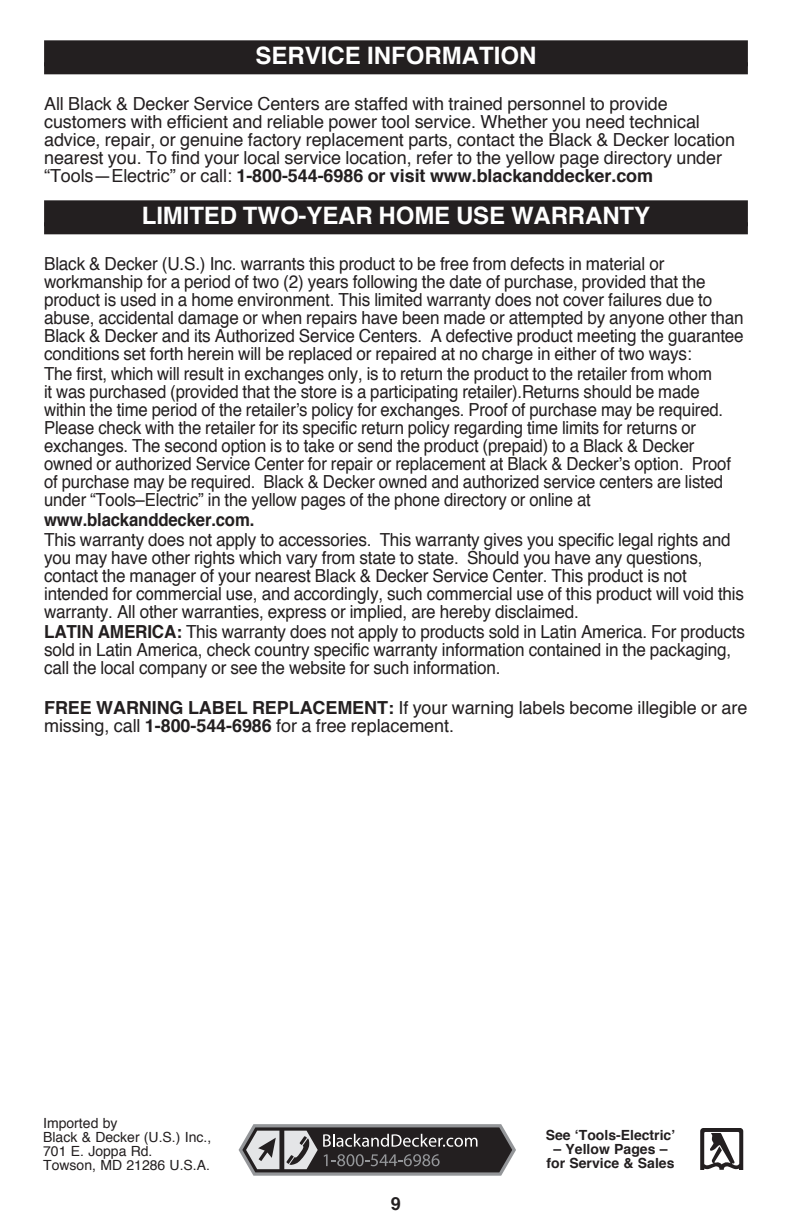
<style>
.page{position:relative;width:792px;height:1224px;background:#fff}
.page>*{position:absolute;margin:0;border:0;box-sizing:border-box;transform-origin:0 0}
.t1{font:700 24px "Helvetica";color:#fff}
.t2{font:18px/18px "Helvetica";letter-spacing:-.01em;color:#231f20;scale:.95 1}
.t3{font:18px/18px "Helvetica";letter-spacing:-.01em;color:#231f20;scale:.93 1}
.t4{font:18px/18px "Helvetica";letter-spacing:-.01em;color:#231f20}
.t5{font:700 18px "Helvetica";letter-spacing:-.01em;color:#231f20}
.t6{font:700 18px "Helvetica";letter-spacing:-.01em;color:#231f20;scale:.93 1}
.t7{font:14px/14px "Helvetica";color:#231f20}
.t8{font:700 14px/14px "Helvetica";color:#231f20;text-align:center}
.s1{font-weight:700}
</style>
<div class="page">
<div style="left:44px;top:40px;width:704px;height:26px;background:#231f20"></div>
<div style="left:44px;top:62px;width:704px;height:12px;background:#231f20"></div>
<div style="left:44px;top:200px;width:704px;height:26px;background:#231f20"></div>
<div style="left:44px;top:222px;width:704px;height:12px;background:#231f20"></div>
<svg style="left:700px;top:1129px;width:43px;height:41px"></svg>
<svg style="left:239px;top:1124px;width:277px;height:52px"></svg>
<h1 class="t1" style="left:256px;top:37px;width:168px">Service Information</h1>
<p class="t4" style="left:44px;top:96px;width:692px">All Black &amp; Decker Service Centers are staffed with trained personnel to provide customers with efficient and reliable power tool service. Whether you need technical advice, repair, or genuine factory replacement parts, contact the Black &amp; Decker location nearest you. To find your local service location, refer to the yellow page directory under “Tools—Electric” or call: <span class="s1">1-800-544-6986 or visit www.blackanddecker.com</span></p>
<h1 class="t1" style="left:142px;top:197px;width:27px">Limit</h1>
<h1 class="t1" style="left:204px;top:197px;width:194px">ed Two-Year Hom</h1>
<h1 class="t1" style="left:434px;top:197px;width:117px">e Use Warrant</h1>
<h1 class="t1" style="left:634px;top:197px;width:18px">y</h1>
<p class="t2" style="left:44px;top:256px;width:738px">Black &amp; Decker (U.S.) Inc. warrants this product to be free from defects in material or workmanship for a period of two (2) years following the date of purchase, provided that the product is used in a home environment. This limited warranty does not cover failures due to abuse, accidental damage or when repairs have been made or attempted by anyone other than Black &amp; Decker and its Authorized Service Centers. A defective product meeting the guarantee conditions set forth herein will be replaced or repaired at no charge in either of two ways:</p>
<p class="t3" style="left:44px;top:366px;width:740px">The first, which will result in exchanges only, is to return the product to the retailer from whom<br>it was purchased (provided that the store is a participating retailer).Returns should be made within the time period of the retailer’s policy for exchanges. Proof of purchase may be required.<br>Please check with the retailer for its specific return policy regarding time limits for returns or exchanges. The second option is to take or send the product (prepaid) to a Black &amp; Decker owned or authorized Service Center for repair or replacement at Black &amp; Decker’s option. Proof of purchase may be required. Black &amp; Decker owned and authorized service centers are listed under “Tools–Electric” in the yellow pages of the phone directory or online at</p>
<p class="t6" style="left:44px;top:505px;width:228px">www.blackanddecker.com.</p>
<p class="t2" style="left:44px;top:532px;width:738px">This warranty does not apply to accessories. This warranty gives you specific legal rights and you may have other rights which vary from state to state. Should you have any questions, contact the manager of your nearest Black &amp; Decker Service Center. This product is not intended for commercial use, and accordingly, such commercial use of this product will void this warranty. All other warranties, express or implied, are hereby disclaimed.</p>
<p class="t2" style="left:44px;top:624px;width:739px"><span class="s1">LATIN AMERICA:</span> This warranty does not apply to products sold in Latin America. For products sold in Latin America, check country specific warranty information contained in the packaging, call the local company or see the website for such information.</p>
<p class="t5" style="left:44px;top:693px;width:66px">free warnin</p>
<p class="t5" style="left:170px;top:693px;width:31px">g lab</p>
<p class="t5" style="left:225px;top:693px;width:65px">el replac</p>
<p class="t4" style="left:44px;top:700px;width:705px;text-indent:281px"><span class="s1">ement:</span> If your warning labels become illegible or are missing, call <span class="s1">1-800-544-6986</span> for a free replacement.</p>
<p class="t7" style="left:43px;top:1117px;width:170px">Imported by<br>Black &amp; Decker (U.S.) Inc.,<br>701 E. Joppa Rd.<br>Towson, MD 21286 U.S.A.</p>
<p class="t5" style="left:391px;top:1189px;width:12px">9</p>
<p class="t8" style="left:546px;top:1128px;width:131px">See ‘Tools-Electric’</p>
<p class="t8" style="left:547px;top:1142px;width:130px">– Yellow Pages – for Service &amp; Sales</p>
</div>
